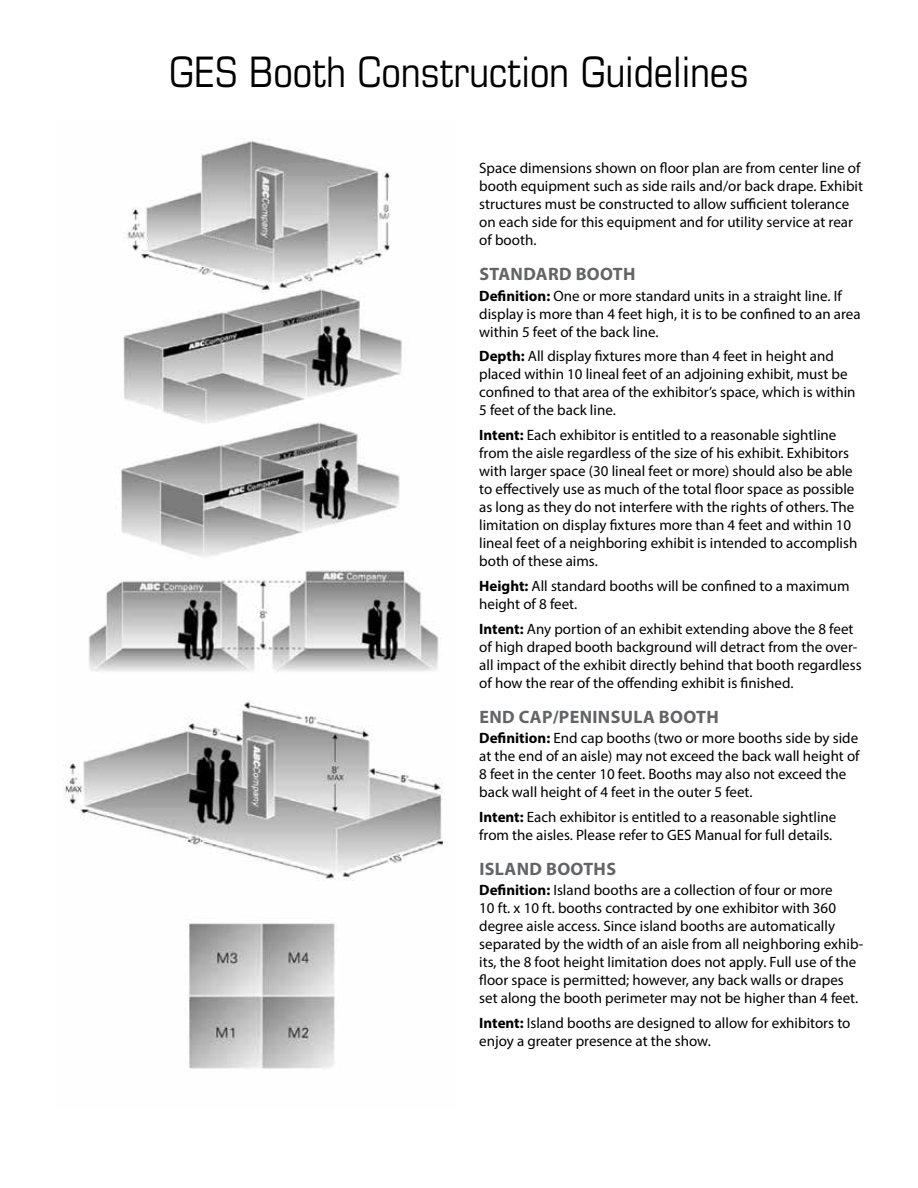
<style>
.page{position:relative;width:918px;height:1188px;background:#fff}
.page>*{position:absolute;margin:0;border:0;box-sizing:border-box;transform-origin:0 0}
.t1{font:condensed 42px "Eurostile";color:#000}
.t2{font:700 18px "Myriad Pro";letter-spacing:.02em;color:#636466}
.t3{font:15px/18px "Myriad Pro";color:#000}
.s1{font-weight:700}
</style>
<div class="page">
<img style="left:63px;top:139px;width:380px;height:930px">
<h1 class="t1" style="left:169px;top:47px;width:581px">GES Booth Construction Guidelines</h1>
<p class="t3" style="left:479px;top:159px;width:385px">Space dimensions shown on floor plan are from center line of booth equipment such as side rails and/or back drape. Exhibit structures must be constructed to allow sufficient tolerance on each side for this equipment and for utility service at rear of booth.</p>
<p class="t2" style="left:479px;top:263px;width:158px">STANDARD BOOTH</p>
<p class="t3" style="left:479px;top:286px;width:383px"><span class="s1">Definition:</span> One or more standard units in a straight line. If display is more than 4 feet high, it is to be confined to an area within 5 feet of the back line.</p>
<p class="t3" style="left:479px;top:347px;width:378px"><span class="s1">Depth:</span> All display fixtures more than 4 feet in height and placed within 10 lineal feet of an adjoining exhibit, must be confined to that area of the exhibitor’s space, which is within 5 feet of the back line.</p>
<p class="t3" style="left:479px;top:426px;width:380px"><span class="s1">Intent:</span> Each exhibitor is entitled to a reasonable sightline from the aisle regardless of the size of his exhibit. Exhibitors with larger space (30 lineal feet or more) should also be able to effectively use as much of the total floor space as possible as long as they do not interfere with the rights of others. The limitation on display fixtures more than 4 feet and within 10 lineal feet of a neighboring exhibit is intended to accomplish both of these aims.</p>
<p class="t3" style="left:479px;top:576px;width:372px"><span class="s1">Height:</span> All standard booths will be confined to a maximum height of 8 feet.</p>
<p class="t3" style="left:479px;top:619px;width:384px"><span class="s1">Intent:</span> Any portion of an exhibit extending above the 8 feet of high draped booth background will detract from the over&shy;all impact of the exhibit directly behind that booth regardless of how the rear of the offending exhibit is finished.</p>
<p class="t2" style="left:479px;top:705px;width:241px">END CAP/PENINSULA BOOTH</p>
<p class="t3" style="left:479px;top:729px;width:382px"><span class="s1">Definition:</span> End cap booths (two or more booths side by side at the end of an aisle) may not exceed the back wall height of 8 feet in the center 10 feet. Booths may also not exceed the back wall height of 4 feet in the outer 5 feet.</p>
<p class="t3" style="left:479px;top:807px;width:359px"><span class="s1">Intent:</span> Each exhibitor is entitled to a reasonable sightline from the aisles. Please refer to GES Manual for full details.</p>
<p class="t2" style="left:479px;top:857px;width:138px">ISLAND BOOTHS</p>
<p class="t3" style="left:479px;top:881px;width:386px"><span class="s1">Definition:</span> Island booths are a collection of four or more<br>10 ft. x 10 ft. booths contracted by one exhibitor with 360 degree aisle access. Since island booths are automatically separated by the width of an aisle from all neighboring exhib&shy;its, the 8 foot height limitation does not apply. Full use of the floor space is permitted; however, any back walls or drapes set along the booth perimeter may not be higher than 4 feet.</p>
<p class="t3" style="left:479px;top:1013px;width:373px"><span class="s1">Intent:</span> Island booths are designed to allow for exhibitors to enjoy a greater presence at the show.</p>
</div>
